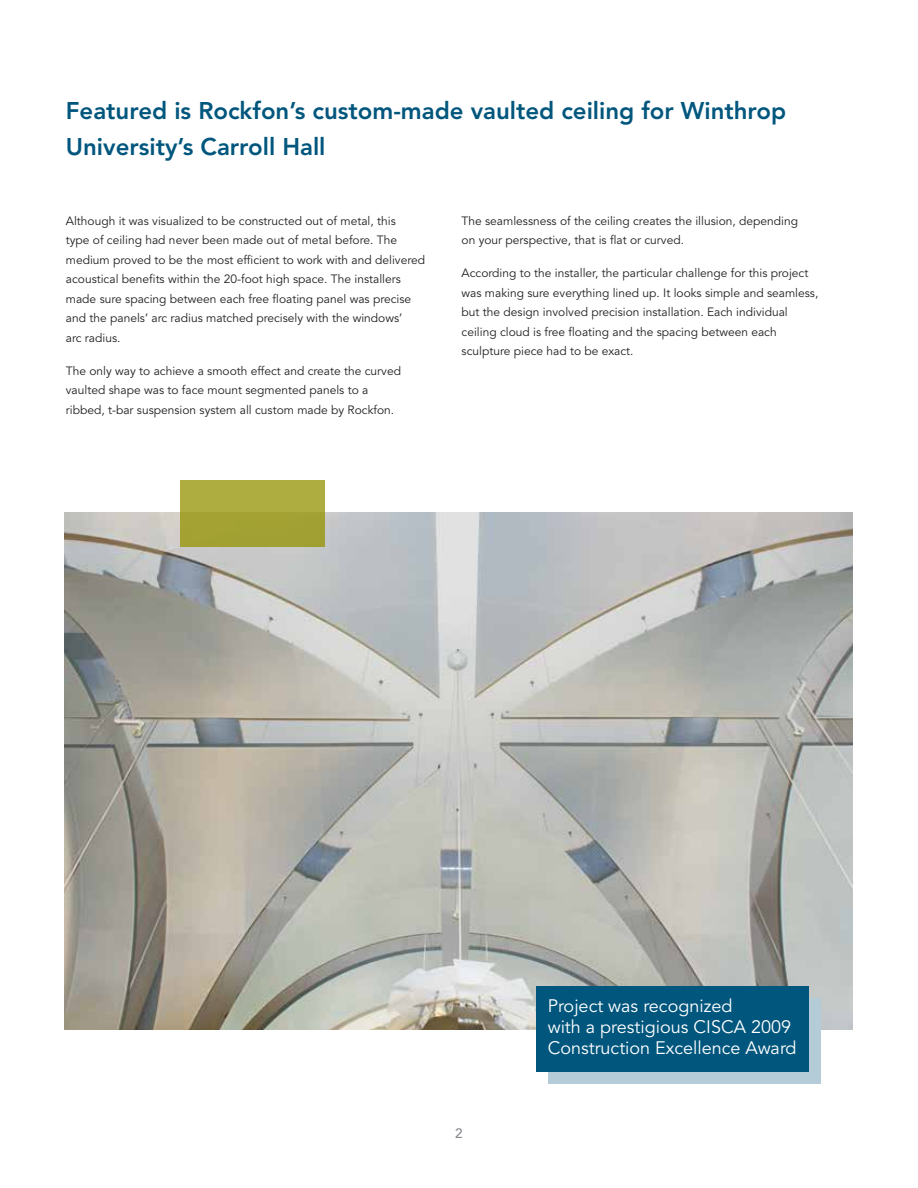
<style>
.page{position:relative;width:918px;height:1188px;background:#fff}
.page>*{position:absolute;margin:0;border:0;box-sizing:border-box;transform-origin:0 0}
.t1{font:800 24px/36px "Avenir";color:#00567d}
.t2{font:18px/21px "Avenir";color:#fff}
.t3{font:500 13.5px "Avenir";color:#8a8b8f}
.t4{font:12px/19.5px "Avenir";color:#231f20}
</style>
<div class="page">
<img style="left:64px;top:513px;width:789px;height:516px">
<div style="left:548px;top:998px;width:273px;height:86px;background:#b3ccd8"></div>
<div style="left:180px;top:480px;width:145px;height:67px;background:linear-gradient(to right,#a8a839,#a7a739)"></div>
<div style="left:536px;top:986px;width:273px;height:86px;background:#00567d"></div>
<p class="t1" style="left:66px;top:92px;width:722px">Featured is Rockfon’s custom-made vaulted ceiling for Winthrop<br>University’s Carroll Hall</p>
<p class="t4" style="left:66px;top:211px;width:361px">Although it was visualized to be constructed out of metal, this<br>type of ceiling had never been made out of metal before. The medium proved to be the most efficient to work with and delivered acoustical benefits within the 20-foot high space. The installers made sure spacing between each free floating panel was precise and the panels’ arc radius matched precisely with the windows’<br>arc radius.</p>
<p class="t4" style="left:66px;top:361px;width:337px">The only way to achieve a smooth effect and create the curved vaulted shape was to face mount segmented panels to a ribbed, t-bar suspension system all custom made by Rockfon.</p>
<p class="t4" style="left:462px;top:211px;width:338px">The seamlessness of the ceiling creates the illusion, depending on your perspective, that is flat or curved.</p>
<p class="t4" style="left:462px;top:264px;width:358px">According to the installer, the particular challenge for this project was making sure everything lined up. It looks simple and seamless, but the design involved precision installation. Each individual ceiling cloud is free floating and the spacing between each sculpture piece had to be exact.</p>
<p class="t3" style="left:455px;top:1126px;width:9px">2</p>
<p class="t2" style="left:548px;top:996px;width:250px">Project was recognized<br>with a prestigious CISCA 2009<br>Construction Excellence Award</p>
</div>
